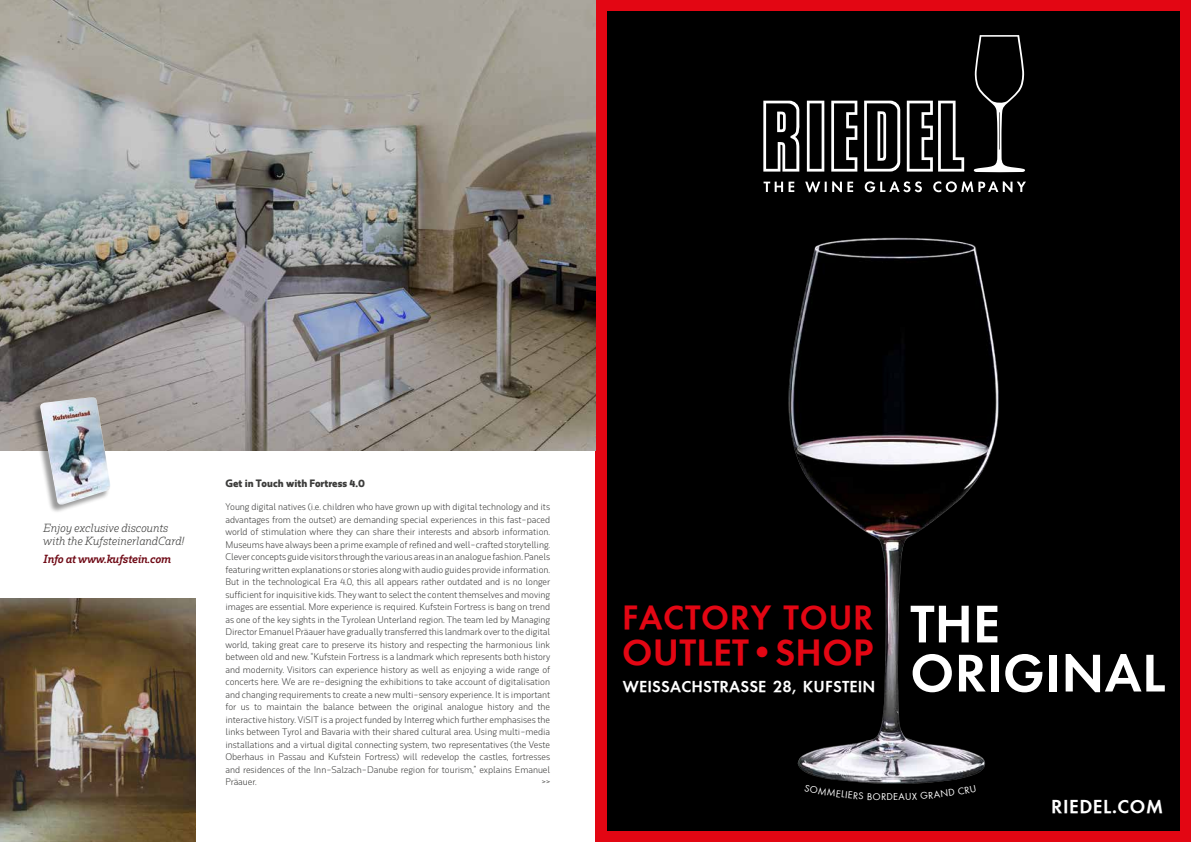
<style>
.page{position:relative;width:1191px;height:842px;background:#fff}
.page>*{position:absolute;margin:0;border:0;box-sizing:border-box;transform-origin:0 0}
.t1{font:700 55px "Function";letter-spacing:.01em;color:#fff}
.t2{font:700 38px "Function";letter-spacing:.01em;color:#e30613}
.t3{font:700 35px "Function";letter-spacing:.02em;color:#e30613}
.t4{font:700 19.5px "Function";letter-spacing:.03em;color:#fff}
.t5{font:700 16.5px "Function";letter-spacing:.01em;color:#fff}
.t6{font:italic 300 11px/13.2px "Rum Serif";letter-spacing:-.02em;color:#3c3c3b}
.t7{font:italic 600 11px "Rum Serif";letter-spacing:-.02em;color:#6f0915}
.t8{font:10.3px "Function";color:#fff}
.t9{font:700 10px "Rum Sans";color:#3c3c3b}
.t10{font:300 9px/12.5px "Rum Sans";color:#3c3c3b;text-align:justify}
</style>
<div class="page">
<div style="left:595px;top:0;width:596px;height:842px;background:#e30613"></div>
<div style="left:607px;top:11px;width:572px;height:820px;background:#000"></div>
<img style="left:788px;top:237px;width:211px;height:547px">
<svg style="left:763px;top:181px;width:263px;height:11px"></svg>
<svg style="left:763px;top:101px;width:201px;height:71px"></svg>
<svg style="left:973px;top:35px;width:52px;height:137px"></svg>
<img style="left:0;top:0;width:595px;height:451px">
<img style="left:0;top:598px;width:196px;height:244px">
<div style="left:31px;top:398px;width:79px;height:116px;background:#000;opacity:.4"></div>
<img style="left:39px;top:397px;width:72px;height:109px">
<p class="t6" style="left:43px;top:522px;width:143px">Enjoy exclusive discounts with the KufsteinerlandCard!</p>
<p class="t7" style="left:43px;top:552px;width:129px">Info at www.kufstein.com</p>
<p class="t9" style="left:225px;top:477px;width:141px">Get in Touch with Fortress 4.0</p>
<p class="t10" style="left:225px;top:500px;width:326px">Young digital natives (i.e. children who have grown up with digital technology and its advantages from the outset) are demanding special experiences in this fast-paced world of stimulation where they can share their interests and absorb information.<br>Museums have always been a prime example of refined and well-crafted storytelling.<br>Clever concepts guide visitors through the various areas in an analogue fashion. Panels featuring written explanations or stories along with audio guides provide information.<br>But in the technological Era 4.0, this all appears rather outdated and is no longer sufficient for inquisitive kids. They want to select the content themselves and moving images are essential. More experience is required. Kufstein Fortress is bang on trend as one of the key sights in the Tyrolean Unterland region. The team led by Managing Director Emanuel Präauer have gradually transferred this landmark over to the digital world, taking great care to preserve its history and respecting the harmonious link between old and new. “Kufstein Fortress is a landmark which represents both history and modernity. Visitors can experience history as well as enjoying a wide range of concerts here. We are re-designing the exhibitions to take account of digitalisation and changing requirements to create a new multi-sensory experience. It is important for us to maintain the balance between the original analogue history and the interactive history. ViSIT is a project funded by Interreg which further emphasises the links between Tyrol and Bavaria with their shared cultural area. Using multi-media installations and a virtual digital connecting system, two representatives (the Veste Oberhaus in Passau and Kufstein Fortress) will redevelop the castles, fortresses and residences of the Inn-Salzach-Danube region for tourism,” explains Emanuel Präauer.</p>
<p class="t10" style="left:542px;top:775px;width:10px">&gt;&gt;</p>
<h3 class="t3" style="left:622px;top:597px;width:253px">FACTORY TOUR</h3>
<h2 class="t2" style="left:622px;top:630px;width:253px">OUTLET•SHOP</h2>
<h3 class="t5" style="left:623px;top:676px;width:254px">WEISSACHSTRASSE 28, KUFSTEIN</h3>
<h1 class="t1" style="left:910px;top:591px;width:91px">THE</h1>
<h1 class="t1" style="left:910px;top:640px;width:257px">ORIGINAL</h1>
<p class="t8" style="left:886px;top:791px;width:8px">D</p>
<h3 class="t4" style="left:1051px;top:795px;width:113px">RIEDEL.COM</h3>
</div>
